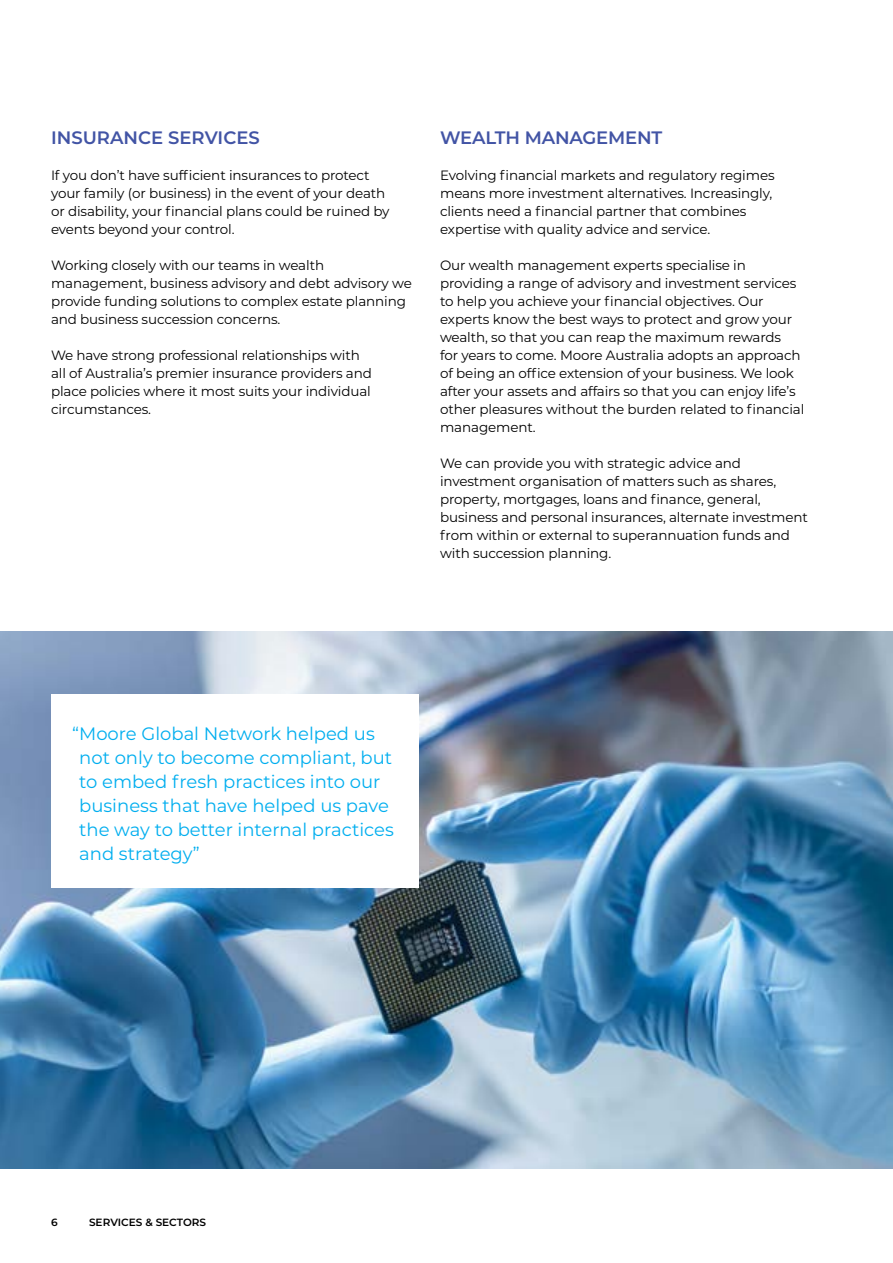
<style>
.page{position:relative;width:893px;height:1263px;background:#fff}
.page>*{position:absolute;margin:0;border:0;box-sizing:border-box;transform-origin:0 0}
.t1{font:18px/24px "Montserrat";color:#00aeef}
.t2{font:600 18px "Montserrat";letter-spacing:-.01em;color:#4254a5}
.t3{font:13.5px/18px "Montserrat";letter-spacing:-.01em;color:#000}
.t4{font:600 10.5px "Montserrat";color:#000}
</style>
<div class="page">
<img style="left:0;top:631px;width:893px;height:537px">
<div style="left:51px;top:695px;width:368px;height:193px;background:#fff"></div>
<h1 class="t2" style="left:51px;top:125px;width:210px">INSURANCE SERVICES</h1>
<p class="t3" style="left:51px;top:165px;width:340px">If you don’t have sufficient insurances to protect your family (or business) in the event of your death or disability, your financial plans could be ruined by events beyond your control.</p>
<p class="t3" style="left:51px;top:255px;width:362px">Working closely with our teams in wealth management, business advisory and debt advisory we provide funding solutions to complex estate planning and business succession concerns.</p>
<p class="t3" style="left:51px;top:345px;width:322px">We have strong professional relationships with all of Australia’s premier insurance providers and place policies where it most suits your individual circumstances.</p>
<h1 class="t2" style="left:440px;top:125px;width:224px">WEALTH MANAGEMENT</h1>
<p class="t3" style="left:440px;top:165px;width:336px">Evolving financial markets and regulatory regimes means more investment alternatives. Increasingly, clients need a financial partner that combines expertise with quality advice and service.</p>
<p class="t3" style="left:440px;top:255px;width:366px">Our wealth management experts specialise in providing a range of advisory and investment services to help you achieve your financial objectives. Our experts know the best ways to protect and grow your wealth, so that you can reap the maximum rewards<br>for years to come. Moore Australia adopts an approach of being an office extension of your business. We look after your assets and affairs so that you can enjoy life’s other pleasures without the burden related to financial management.</p>
<p class="t3" style="left:440px;top:453px;width:369px">We can provide you with strategic advice and investment organisation of matters such as shares, property, mortgages, loans and finance, general, business and personal insurances, alternate investment from within or external to superannuation funds and with succession planning.</p>
<h1 class="t1" style="left:79px;top:721px;width:316px;text-indent:-7px">“Moore Global Network helped us not only to become compliant, but to embed fresh practices into our business that have helped us pave the way to better internal practices and strategy”</h1>
<p class="t4" style="left:51px;top:1215px;width:8px">6</p>
<p class="t4" style="left:89px;top:1215px;width:119px">SERVICES &amp; SECTORS</p>
</div>
